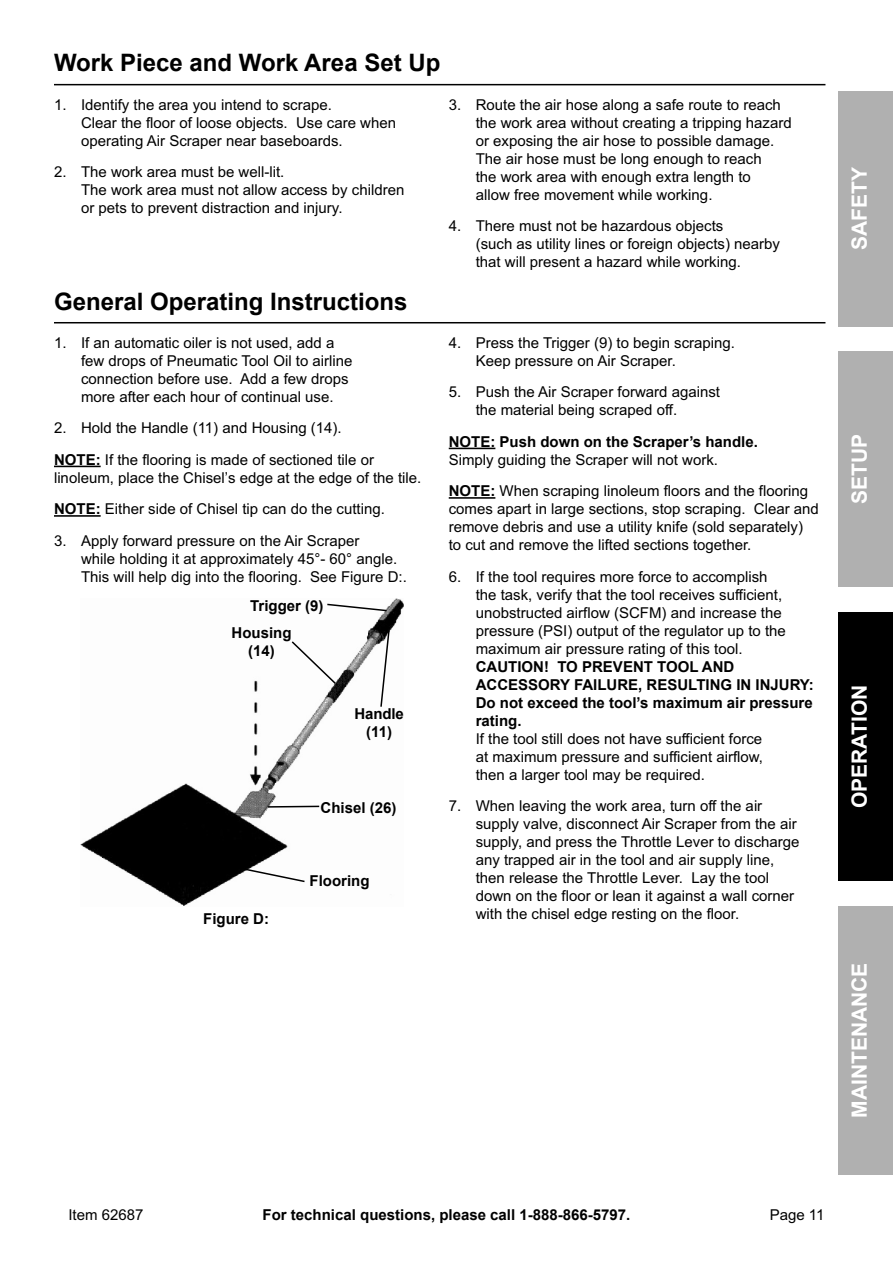
<style>
.page{position:relative;width:893px;height:1263px;background:#fff}
.page>*{position:absolute;margin:0;border:0;box-sizing:border-box;transform-origin:0 0}
.Subheading{font:700 24px "Arial";color:#000}
.t1{font:700 21px "Arial";color:#fff}
.Note{font:15px/18px "Arial";color:#000}
.t2{font:700 15px/18px "Arial";color:#000;text-align:center}
.s1{font-weight:700}
</style>
<div class="page">
<div style="left:839px;top:91px;width:54px;height:236px;background:#b0b0b0"></div>
<div style="left:839px;top:612px;width:54px;height:269px;background:#000"></div>
<div style="left:839px;top:906px;width:54px;height:269px;background:#b0b0b0"></div>
<div style="left:839px;top:352px;width:54px;height:235px;background:#b0b0b0"></div>
<hr style="left:54px;top:84px;width:771px;height:1px;background:#000">
<hr style="left:54px;top:322px;width:771px;height:1px;background:#000">
<hr style="left:54px;top:466px;width:47px;height:1px;background:#000">
<hr style="left:54px;top:515px;width:47px;height:2px;background:#000">
<img style="left:81px;top:598px;width:323px;height:308px">
<svg style="left:326px;top:603px;width:62px;height:9px"></svg>
<svg style="left:226px;top:864px;width:80px;height:19px"></svg>
<svg style="left:266px;top:805px;width:55px;height:3px"></svg>
<svg style="left:290px;top:640px;width:48px;height:46px"></svg>
<svg style="left:379px;top:629px;width:12px;height:79px"></svg>
<hr style="left:449px;top:448px;width:46px;height:1px;background:#000">
<hr style="left:449px;top:497px;width:46px;height:2px;background:#000">
<p class="Subheading" style="left:54px;top:47px;width:388px">Work Piece and Work Area Set Up</p>
<p class="Note" style="left:81px;top:96px;width:317px;text-indent:-27px">1. Identify the area you intend to scrape.<br>Clear the floor of loose objects. Use care when operating Air Scraper near baseboards.</p>
<p class="Note" style="left:81px;top:163px;width:325px;text-indent:-27px">2. The work area must be well‑lit.<br>The work area must not allow access by children or pets to prevent distraction and injury.</p>
<p class="Subheading" style="left:54px;top:285px;width:355px">General Operating Instructions</p>
<p class="Note" style="left:81px;top:334px;width:273px;text-indent:-27px">1. If an automatic oiler is not used, add a few drops of Pneumatic Tool Oil to airline connection before use. Add a few drops more after each hour of continual use.</p>
<p class="Note" style="left:54px;top:419px;width:289px">2. Hold the Handle (11) and Housing (14).</p>
<p class="Note" style="left:54px;top:451px;width:369px"><span class="s1">NOTE:</span> If the flooring is made of sectioned tile or linoleum, place the Chisel’s edge at the edge of the tile.</p>
<p class="Note" style="left:54px;top:500px;width:332px"><span class="s1">NOTE:</span> Either side of Chisel tip can do the cutting.</p>
<p class="Note" style="left:81px;top:532px;width:327px;text-indent:-27px">3. Apply forward pressure on the Air Scraper<br>while holding it at approximately 45°- 60° angle.<br>This will help dig into the flooring. See Figure D:.</p>
<p class="t2" style="left:250px;top:597px;width:75px">Trigger (9)</p>
<p class="t2" style="left:232px;top:624px;width:61px">Housing (14)</p>
<p class="t2" style="left:354px;top:706px;width:51px">Handle (11)</p>
<p class="t2" style="left:203px;top:910px;width:67px">Figure D:</p>
<p class="t2" style="left:321px;top:799px;width:77px">Chisel (26)</p>
<p class="t2" style="left:310px;top:872px;width:61px">Flooring</p>
<p class="Note" style="left:476px;top:96px;width:317px;text-indent:-27px">3. Route the air hose along a safe route to reach the work area without creating a tripping hazard or exposing the air hose to possible damage.<br>The air hose must be long enough to reach<br>the work area with enough extra length to<br>allow free movement while working.</p>
<p class="Note" style="left:476px;top:217px;width:306px;text-indent:-27px">4. There must not be hazardous objects<br>(such as utility lines or foreign objects) nearby that will present a hazard while working.</p>
<p class="Note" style="left:476px;top:334px;width:261px;text-indent:-27px">4. Press the Trigger (9) to begin scraping.<br>Keep pressure on Air Scraper.</p>
<p class="Note" style="left:476px;top:383px;width:246px;text-indent:-27px">5. Push the Air Scraper forward against the material being scraped off.</p>
<p class="Note" style="left:449px;top:433px;width:311px"><span class="s1">NOTE: Push down on the Scraper’s handle.<br></span>Simply guiding the Scraper will not work.</p>
<p class="Note" style="left:449px;top:482px;width:372px"><span class="s1">NOTE:</span> When scraping linoleum floors and the flooring comes apart in large sections, stop scraping. Clear and remove debris and use a utility knife (sold separately) to cut and remove the lifted sections together.</p>
<p class="Note" style="left:476px;top:568px;width:340px;text-indent:-27px">6. If the tool requires more force to accomplish<br>the task, verify that the tool receives sufficient, unobstructed airflow (SCFM) and increase the pressure (PSI) output of the regulator up to the maximum air pressure rating of this tool.<br><span class="s1">CAUTION! TO PREVENT TOOL AND ACCESSORY FAILURE, RESULTING IN INJURY:<br>Do not exceed the tool’s maximum air pressure rating.<br></span>If the tool still does not have sufficient force<br>at maximum pressure and sufficient airflow,<br>then a larger tool may be required.</p>
<p class="Note" style="left:476px;top:797px;width:325px;text-indent:-27px">7. When leaving the work area, turn off the air supply valve, disconnect Air Scraper from the air supply, and press the Throttle Lever to discharge any trapped air in the tool and air supply line, then release the Throttle Lever. Lay the tool down on the floor or lean it against a wall corner with the chisel edge resting on the floor.</p>
<h2 class="t1" style="left:846px;top:250px;width:84px;rotate:-90deg">Safety</h2>
<h2 class="t1" style="left:846px;top:504px;width:72px;rotate:-90deg">Setup</h2>
<h2 class="t1" style="left:846px;top:808px;width:122px;rotate:-90deg">Operation</h2>
<h2 class="t1" style="left:846px;top:1118px;width:154px;rotate:-90deg">Maintenance</h2>
<p class="Note" style="left:68px;top:1206px;width:77px">Item 62687</p>
<p class="t2" style="left:263px;top:1206px;width:369px">For technical questions, please call 1-888-866-5797.</p>
<p class="Note" style="left:770px;top:1206px;width:56px">Page 11</p>
</div>
